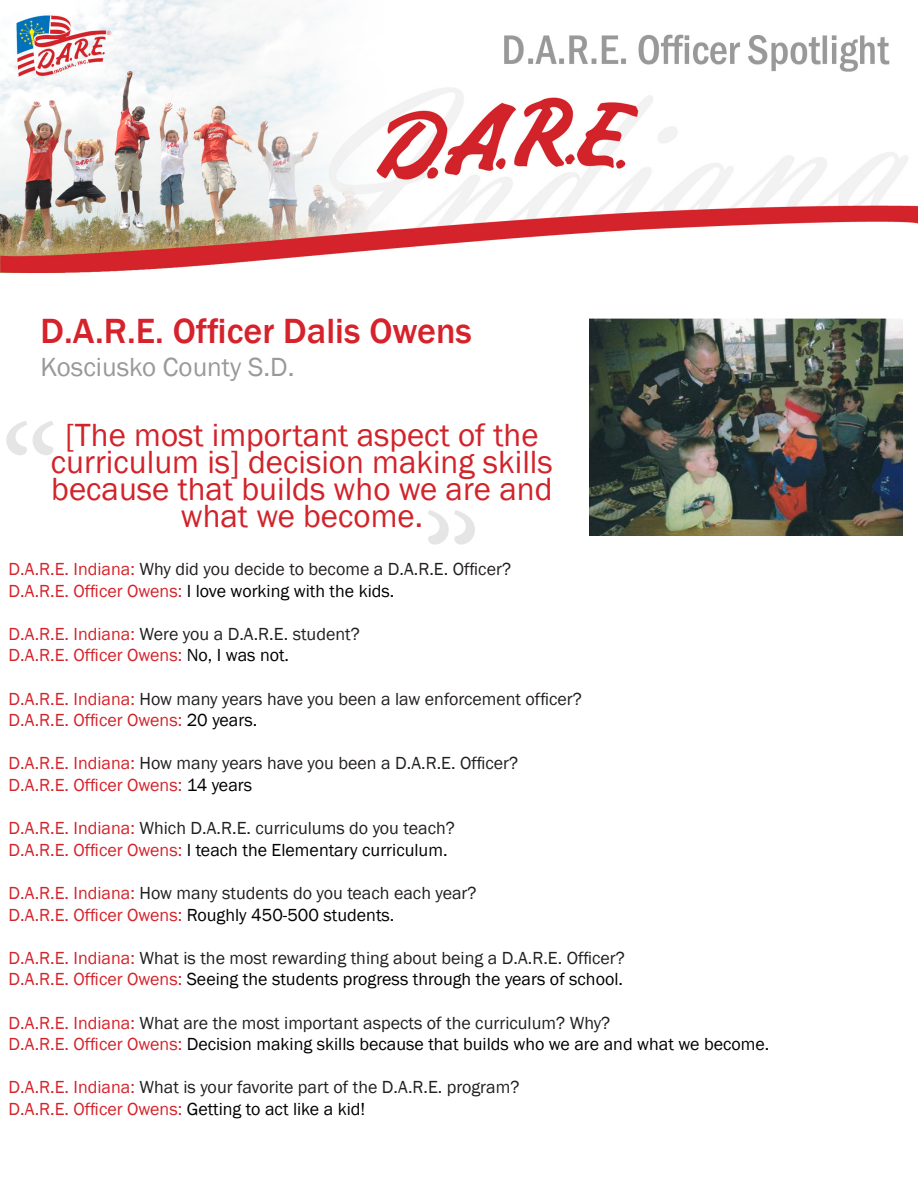
<style>
.page{position:relative;width:918px;height:1188px;background:#fff}
.page>*{position:absolute;margin:0;border:0;box-sizing:border-box;transform-origin:0 0}
.t1{font:150px "Minion Pro";color:#989898}
.t2{font:500 36px "Franklin Gothic";color:#d6222b}
.t3{font:33px/27px "Franklin Gothic";color:#d1232a;text-align:center}
.t4{font:27px "Franklin Gothic";color:#999}
.t5{font:18px "Franklin Gothic";color:#231f20}
.t6{font:18px "Franklin Gothic";color:#000}
.t7{font:18px "Franklin Gothic";color:#d4232b}
.s1{color:#d4232b}
.s2{color:#000}
</style>
<div class="page">
<img style="left:0;top:0;width:918px;height:272px">
<img style="left:590px;top:318px;width:313px;height:218px">
<p class="t2" style="left:40px;top:309px;width:433px">D.A.R.E. Officer Dalis Owens</p>
<p class="t4" style="left:40px;top:350px;width:256px">Kosciusko County S.D.</p>
<h1 class="t1" style="left:0;top:380px;width:61px">“</h1>
<p class="t3" style="left:51px;top:422px;width:503px">[The most important aspect of the curriculum is] decision making skills because that builds who we are and what we become.</p>
<p class="t5" style="left:9px;top:558px;width:504px"><span class="s1">D.A.R.E. Indiana:</span> Why did you decide to become a D.A.R.E. Officer?</p>
<p class="t6" style="left:9px;top:579px;width:387px"><span class="s1">D.A.R.E. Officer Owens:</span> I love working with the kids.</p>
<p class="t5" style="left:9px;top:623px;width:353px"><span class="s1">D.A.R.E. Indiana:</span> Were you a D.A.R.E. student?</p>
<p class="t7" style="left:9px;top:644px;width:282px">D.A.R.E. Officer Owens: <span class="s2">No, I was not.</span></p>
<p class="t5" style="left:9px;top:687px;width:575px"><span class="s1">D.A.R.E. Indiana:</span> How many years have you been a law enforcement officer?</p>
<p class="t7" style="left:9px;top:709px;width:250px">D.A.R.E. Officer Owens: <span class="s2">20 years.</span></p>
<p class="t5" style="left:9px;top:752px;width:511px"><span class="s1">D.A.R.E. Indiana:</span> How many years have you been a D.A.R.E. Officer?</p>
<p class="t7" style="left:9px;top:774px;width:245px">D.A.R.E. Officer Owens: <span class="s2">14 years</span></p>
<p class="t5" style="left:9px;top:817px;width:448px"><span class="s1">D.A.R.E. Indiana:</span> Which D.A.R.E. curriculums do you teach?</p>
<p class="t6" style="left:9px;top:839px;width:440px"><span class="s1">D.A.R.E. Officer Owens:</span> I teach the Elementary curriculum.</p>
<p class="t5" style="left:9px;top:882px;width:470px"><span class="s1">D.A.R.E. Indiana:</span> How many students do you teach each year?</p>
<p class="t6" style="left:9px;top:903px;width:387px"><span class="s1">D.A.R.E. Officer Owens:</span> Roughly 450-500 students.</p>
<p class="t5" style="left:9px;top:947px;width:618px"><span class="s1">D.A.R.E. Indiana:</span> What is the most rewarding thing about being a D.A.R.E. Officer?</p>
<p class="t6" style="left:9px;top:968px;width:616px"><span class="s1">D.A.R.E. Officer Owens:</span> Seeing the students progress through the years of school.</p>
<p class="t5" style="left:9px;top:1011px;width:603px"><span class="s1">D.A.R.E. Indiana:</span> What are the most important aspects of the curriculum? Why?</p>
<p class="t6" style="left:9px;top:1033px;width:762px"><span class="s1">D.A.R.E. Officer Owens:</span> Decision making skills because that builds who we are and what we become.</p>
<p class="t5" style="left:9px;top:1076px;width:512px"><span class="s1">D.A.R.E. Indiana:</span> What is your favorite part of the D.A.R.E. program?</p>
<p class="t7" style="left:9px;top:1098px;width:358px">D.A.R.E. Officer Owens: <span class="s2">Getting to act like a kid!</span></p>
</div>
